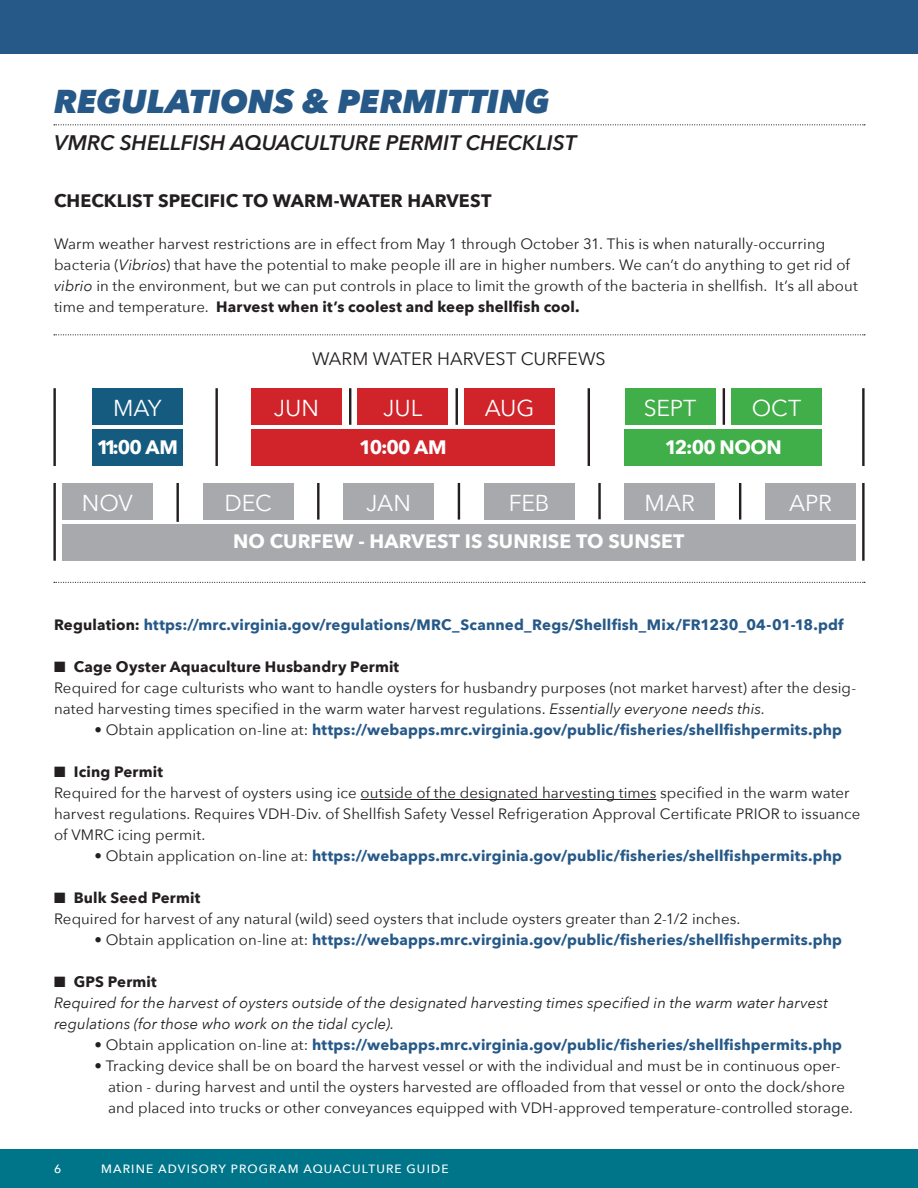
<style>
.page{position:relative;width:918px;height:1188px;background:#fff}
.page>*{position:absolute;margin:0;border:0;box-sizing:border-box;transform-origin:0 0}
.t1{font:italic 800 33px "Avenir Next";letter-spacing:-.005em;color:#265988}
.t2{font:22.95px "Avenir Next";color:#fff}
.Page_Subhead{font:italic 600 21px "Avenir Next";color:#231f20}
.t3{font:700 19.35px "Avenir Next";letter-spacing:.005em;color:#fff}
.Subhead_1{font:700 18px "Avenir Next";letter-spacing:.005em;color:#231f20}
.Subhead{font:18px "Avenir Next";letter-spacing:.005em;color:#231f20}
.Text{font:15px/21px "Avenir Next";letter-spacing:.005em;color:#231f20}
.Text-2{font:700 15px "Avenir Next";letter-spacing:.01em;color:#265988}
.Text-3{font:italic 15px/21px "Avenir Next";letter-spacing:.005em;color:#231f20}
.Text-4{font:700 15px "Avenir Next";letter-spacing:.01em;color:#231f20}
.t4{font:500 12px "Avenir Next";letter-spacing:.095em;color:#fff}
.s1{font-style:italic}
.s2{font-weight:700}
.s3{color:#231f20}
.s4{font-weight:400;color:#231f20}
</style>
<div class="page">
<div style="left:0;top:1149px;width:918px;height:39px;background:#007589"></div>
<div style="left:0;top:0;width:918px;height:54px;background:#265988"></div>
<svg style="left:54px;top:124px;width:811px;height:1px"></svg>
<svg style="left:54px;top:334px;width:811px;height:1px"></svg>
<svg style="left:54px;top:582px;width:811px;height:1px"></svg>
<hr style="left:53px;top:388px;width:3px;height:78px;background:#231f20">
<hr style="left:215px;top:388px;width:3px;height:78px;background:#231f20">
<hr style="left:349px;top:388px;width:2px;height:37px;background:#231f20">
<hr style="left:456px;top:388px;width:2px;height:37px;background:#231f20">
<hr style="left:588px;top:388px;width:2px;height:78px;background:#231f20">
<hr style="left:723px;top:388px;width:2px;height:37px;background:#231f20">
<hr style="left:862px;top:388px;width:3px;height:78px;background:#231f20">
<div style="left:92px;top:388px;width:91px;height:37px;background:#145b7f"></div>
<div style="left:251px;top:429px;width:304px;height:37px;background:#d1232a"></div>
<div style="left:92px;top:429px;width:91px;height:37px;background:#145b7f"></div>
<div style="left:625px;top:429px;width:197px;height:37px;background:#40ae49"></div>
<div style="left:251px;top:388px;width:91px;height:37px;background:#d1232a"></div>
<div style="left:358px;top:388px;width:90px;height:37px;background:#d1232a"></div>
<div style="left:464px;top:388px;width:91px;height:37px;background:#d1232a"></div>
<div style="left:625px;top:388px;width:90px;height:37px;background:#40ae49"></div>
<div style="left:731px;top:388px;width:91px;height:37px;background:#40ae49"></div>
<hr style="left:53px;top:483px;width:3px;height:78px;background:#231f20">
<hr style="left:176px;top:483px;width:3px;height:39px;background:#231f20">
<hr style="left:317px;top:483px;width:3px;height:37px;background:#231f20">
<hr style="left:458px;top:483px;width:2px;height:37px;background:#231f20">
<hr style="left:598px;top:483px;width:3px;height:36px;background:#231f20">
<hr style="left:739px;top:483px;width:2px;height:37px;background:#231f20">
<hr style="left:862px;top:483px;width:3px;height:78px;background:#231f20">
<div style="left:62px;top:483px;width:91px;height:37px;background:#a8a9ad"></div>
<div style="left:62px;top:524px;width:793px;height:37px;background:#a8a9ad"></div>
<div style="left:203px;top:483px;width:90px;height:37px;background:#a8a9ad"></div>
<div style="left:343px;top:483px;width:91px;height:37px;background:#a8a9ad"></div>
<div style="left:484px;top:483px;width:91px;height:37px;background:#a8a9ad"></div>
<div style="left:625px;top:483px;width:90px;height:37px;background:#a8a9ad"></div>
<div style="left:765px;top:483px;width:91px;height:37px;background:#a8a9ad"></div>
<hr style="left:361px;top:799px;width:295px;height:1px;background:#231f20">
<p class="t1" style="left:54px;top:81px;width:498px">REGULATIONS &amp; PERMITTING</p>
<p class="Page_Subhead" style="left:54px;top:124px;width:524px">VMRC SHELLFISH AQUACULTURE PERMIT CHECKLIST</p>
<p class="Subhead_1" style="left:54px;top:185px;width:439px">CHECKLIST SPECIFIC TO WARM-WATER HARVEST</p>
<p class="Text" style="left:54px;top:233px;width:805px">Warm weather harvest restrictions are in effect from May 1 through October 31. This is when naturally-occurring bacteria (<span class="s1">Vibrios</span>) that have the potential to make people ill are in higher numbers. We can’t do anything to get rid of <span class="s1">vibrio</span> in the environment, but we can put controls in place to limit the growth of the bacteria in shellfish. It’s all about time and temperature. <span class="s2">Harvest when it’s coolest and keep shellfish cool.</span></p>
<p class="Subhead" style="left:312px;top:343px;width:295px">WARM WATER HARVEST CURFEWS</p>
<p class="t2" style="left:113px;top:389px;width:50px">MAY</p>
<p class="t3" style="left:97px;top:430px;width:83px">11:00 AM</p>
<p class="t3" style="left:359px;top:430px;width:89px">10:00 AM</p>
<p class="t3" style="left:665px;top:430px;width:119px">12:00 NOON</p>
<p class="t2" style="left:274px;top:389px;width:47px">JUN</p>
<p class="t2" style="left:383px;top:389px;width:41px">JUL</p>
<p class="t2" style="left:485px;top:389px;width:51px">AUG</p>
<p class="t2" style="left:644px;top:389px;width:54px">SEPT</p>
<p class="t2" style="left:752px;top:389px;width:51px">OCT</p>
<p class="t2" style="left:82px;top:483px;width:52px">NOV</p>
<p class="t2" style="left:224px;top:483px;width:49px">DEC</p>
<p class="t2" style="left:366px;top:483px;width:46px">JAN</p>
<p class="t2" style="left:509px;top:483px;width:42px">FEB</p>
<p class="t2" style="left:645px;top:483px;width:52px">MAR</p>
<p class="t2" style="left:789px;top:483px;width:44px">APR</p>
<p class="t3" style="left:233px;top:525px;width:453px">NO CURFEW - HARVEST IS SUNRISE TO SUNSET</p>
<p class="Text-2" style="left:54px;top:612px;width:791px"><span class="s3">Regulation:</span> https://mrc.virginia.gov/regulations/MRC_Scanned_Regs/Shellfish_Mix/FR1230_04-01-18.pdf</p>
<p class="Text-4" style="left:54px;top:654px;width:347px">■ Cage Oyster Aquaculture Husbandry Permit</p>
<p class="Text" style="left:54px;top:677px;width:804px">Required for cage culturists who want to handle oysters for husbandry purposes (not market harvest) after the desig&shy;nated harvesting times specified in the warm water harvest regulations. <span class="s1">Essentially everyone needs this.</span></p>
<p class="Text-2" style="left:94px;top:717px;width:749px"><span class="s4">• Obtain application on-line at:</span> https://webapps.mrc.virginia.gov/public/fisheries/shellfishpermits.php</p>
<p class="Text-4" style="left:54px;top:759px;width:111px">■ Icing Permit</p>
<p class="Text" style="left:54px;top:782px;width:808px">Required for the harvest of oysters using ice outside of the designated harvesting times specified in the warm water harvest regulations. Requires VDH-Div. of Shellfish Safety Vessel Refrigeration Approval Certificate PRIOR to issuance of VMRC icing permit.</p>
<p class="Text-2" style="left:94px;top:843px;width:749px"><span class="s4">• Obtain application on-line at:</span> https://webapps.mrc.virginia.gov/public/fisheries/shellfishpermits.php</p>
<p class="Text-4" style="left:54px;top:885px;width:148px">■ Bulk Seed Permit</p>
<p class="Text" style="left:54px;top:908px;width:688px">Required for harvest of any natural (wild) seed oysters that include oysters greater than 2-1/2 inches.</p>
<p class="Text-2" style="left:94px;top:927px;width:749px"><span class="s4">• Obtain application on-line at:</span> https://webapps.mrc.virginia.gov/public/fisheries/shellfishpermits.php</p>
<p class="Text-4" style="left:54px;top:969px;width:104px">■ GPS Permit</p>
<p class="Text-3" style="left:54px;top:992px;width:776px">Required for the harvest of oysters outside of the designated harvesting times specified in the warm water harvest regulations (for those who work on the tidal cycle).</p>
<p class="Text-2" style="left:94px;top:1032px;width:749px"><span class="s4">• Obtain application on-line at:</span> https://webapps.mrc.virginia.gov/public/fisheries/shellfishpermits.php</p>
<p class="Text" style="left:108px;top:1055px;width:747px;text-indent:-14px">• Tracking device shall be on board the harvest vessel or with the individual and must be in continuous oper&shy;ation - during harvest and until the oysters harvested are offloaded from that vessel or onto the dock/shore and placed into trucks or other conveyances equipped with VDH-approved temperature-controlled storage.</p>
<p class="t4" style="left:54px;top:1158px;width:9px">6</p>
<p class="t4" style="left:101px;top:1158px;width:349px">MARINE ADVISORY PROGRAM AQUACULTURE GUIDE</p>
</div>
